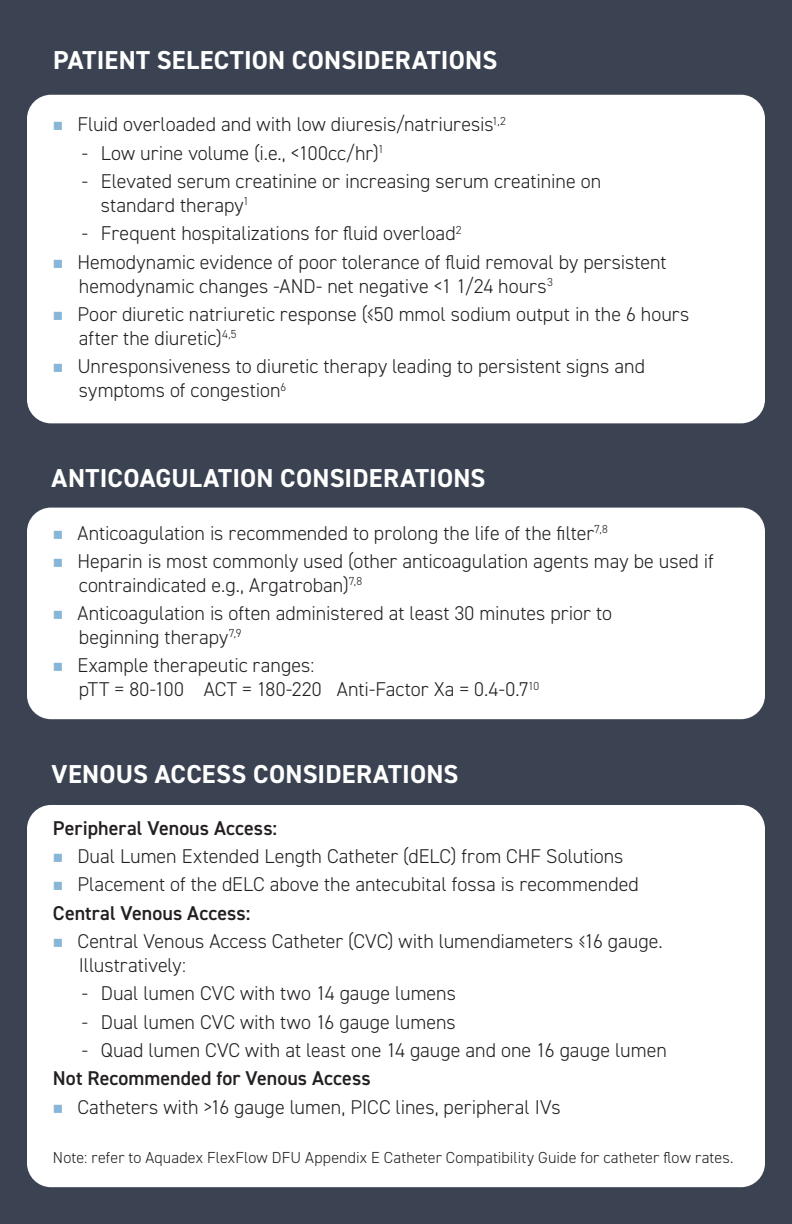
<style>
.page{position:relative;width:792px;height:1224px;background:#3b4352}
.page>*{position:absolute;margin:0;border:0;box-sizing:border-box;transform-origin:0 0}
.t1{font:700 26px "DIN2014";letter-spacing:.005em;color:#fff}
.t2{font:300 20px/24px "DIN2014";color:#231f20}
.t3{font:600 20px "DIN2014";letter-spacing:.005em;color:#231f20}
.t4{font:300 16px "DIN2014";letter-spacing:.01em;color:#231f20}
.s1{color:#87b6d8}
.s2{font-weight:600}
</style>
<div class="page">
<div style="left:27px;top:95px;width:738px;height:328px;background:#fff;border-radius:24px"></div>
<div style="left:27px;top:508px;width:738px;height:211px;background:#fff;border-radius:24px"></div>
<div style="left:27px;top:805px;width:738px;height:382px;background:#fff;border-radius:24px"></div>
<h1 class="t1" style="left:53px;top:43px;width:446px">PATIENT SELECTION CONSIDERATIONS</h1>
<p class="t2" style="left:53px;top:113px;width:454px"><span class="s1">■</span> Fluid overloaded and with low diuresis/natriuresis<sup>1,2</sup></p>
<p class="t2" style="left:82px;top:141px;width:303px">- Low urine volume (i.e., &lt;100cc/hr)<sup>1</sup></p>
<p class="t2" style="left:101px;top:169px;width:502px;text-indent:-19px">- Elevated serum creatinine or increasing serum creatinine on standard therapy<sup>1</sup></p>
<p class="t2" style="left:82px;top:222px;width:381px">- Frequent hospitalizations for fluid overload<sup>2</sup></p>
<p class="t2" style="left:79px;top:250px;width:589px;text-indent:-26px"><span class="s1">■</span> Hemodynamic evidence of poor tolerance of fluid removal by persistent hemodynamic changes -AND- net negative &lt;1 1/24 hours<sup>3</sup></p>
<p class="t2" style="left:79px;top:302px;width:612px;text-indent:-26px"><span class="s1">■</span> Poor diuretic natriuretic response (≤50 mmol sodium output in the 6 hours after the diuretic)<sup>4,5</sup></p>
<p class="t2" style="left:79px;top:354px;width:568px;text-indent:-26px"><span class="s1">■</span> Unresponsiveness to diuretic therapy leading to persistent signs and symptoms of congestion<sup>6</sup></p>
<h1 class="t1" style="left:52px;top:461px;width:436px">ANTICOAGULATION CONSIDERATIONS</h1>
<p class="t2" style="left:53px;top:521px;width:556px"><span class="s1">■</span> Anticoagulation is recommended to prolong the life of the filter<sup>7,8</sup></p>
<p class="t2" style="left:79px;top:549px;width:636px;text-indent:-26px"><span class="s1">■</span> Heparin is most commonly used (other anticoagulation agents may be used if contraindicated e.g., Argatroban)<sup>7,8</sup></p>
<p class="t2" style="left:79px;top:601px;width:535px;text-indent:-26px"><span class="s1">■</span> Anticoagulation is often administered at least 30 minutes prior to beginning therapy<sup>7,9</sup></p>
<p class="t2" style="left:79px;top:654px;width:462px;text-indent:-26px"><span class="s1">■</span> Example therapeutic ranges:<br>pTT = 80-100 ACT = 180-220 Anti-Factor Xa = 0.4-0.7<sup>10</sup></p>
<h1 class="t1" style="left:52px;top:757px;width:408px">VENOUS ACCESS CONSIDERATIONS</h1>
<p class="t3" style="left:53px;top:815px;width:226px">Peripheral Venous Access:</p>
<p class="t2" style="left:53px;top:844px;width:572px"><span class="s1">■</span> Dual Lumen Extended Length Catheter (dELC) from CHF Solutions</p>
<p class="t2" style="left:53px;top:870px;width:587px;line-height:28.4px"><span class="s1">■</span> Placement of the dELC above the antecubital fossa is recommended<br><span class="s2">Central Venous Access:</span></p>
<p class="t2" style="left:79px;top:929px;width:585px;text-indent:-26px"><span class="s1">■</span> Central Venous Access Catheter (CVC) with lumendiameters ≤16 gauge.<br>Illustratively:</p>
<p class="t2" style="left:82px;top:982px;width:376px">- Dual lumen CVC with two 14 gauge lumens</p>
<p class="t2" style="left:82px;top:1010px;width:375px">- Dual lumen CVC with two 16 gauge lumens</p>
<p class="t2" style="left:82px;top:1038px;width:586px">- Quad lumen CVC with at least one 14 gauge and one 16 gauge lumen</p>
<p class="t3" style="left:53px;top:1065px;width:319px">Not Recommended for Venous Access</p>
<p class="t2" style="left:53px;top:1095px;width:509px"><span class="s1">■</span> Catheters with &gt;16 gauge lumen, PICC lines, peripheral IVs</p>
<p class="t4" style="left:53px;top:1148px;width:682px">Note: refer to Aquadex FlexFlow DFU Appendix E Catheter Compatibility Guide for catheter flow rates.</p>
</div>
